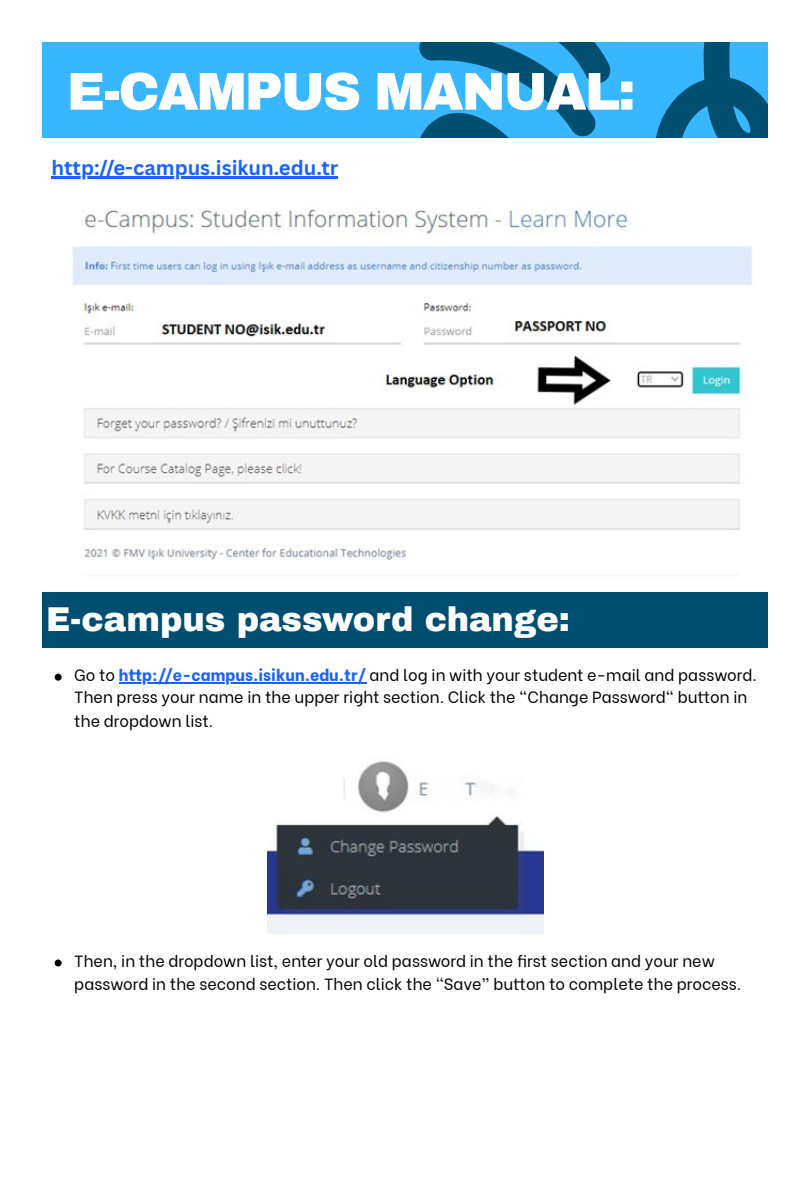
<style>
.page{position:relative;width:810px;height:1181px;background:#fff}
.page>*{position:absolute;margin:0;border:0;box-sizing:border-box;transform-origin:0 0}
.t1{font:900 53.1px "Archivo";letter-spacing:-.04em;color:#fff}
.t2{font:900 33.6px "Archivo";color:#fff}
.t3{font:700 20.25px "Canva Sans";color:#1a62ff}
.t4{font:16.2px/22.6px "Be Vietnam";color:#000}
.s1{font-weight:800;color:#1a62ff}
</style>
<div class="page">
<hr style="left:52px;top:176px;width:286px;height:2px;background:#1a62ff">
<div style="left:42px;top:42px;width:726px;height:96px;background:#38b6ff"></div>
<svg style="left:419px;top:42px;width:192px;height:96px"></svg>
<svg style="left:656px;top:42px;width:112px;height:96px"></svg>
<img style="left:72px;top:209px;width:681px;height:351px">
<div style="left:42px;top:592px;width:726px;height:56px;background:#014f70"></div>
<svg style="left:55px;top:673px;width:7px;height:7px"></svg>
<hr style="left:119px;top:682px;width:247px;height:1px;background:#1a62ff">
<img style="left:267px;top:761px;width:277px;height:172px">
<svg style="left:55px;top:959px;width:7px;height:7px"></svg>
<p class="t1" style="left:67px;top:63px;width:570px">E-CAMPUS MANUAL:</p>
<p class="t3" style="left:52px;top:154px;width:288px">http://e-campus.isikun.edu.tr</p>
<p class="t2" style="left:46px;top:601px;width:526px">E-campus password change:</p>
<p class="t4" style="left:74px;top:662px;width:684px">Go to <span class="s1">http://e-campus.isikun.edu.tr/</span> and log in with your student e-mail and password.<br>Then press your name in the upper right section. Click the "Change Password" button in the dropdown list.</p>
<p class="t4" style="left:74px;top:947px;width:668px;line-height:23.2px">Then, in the dropdown list, enter your old password in the first section and your new password in the second section. Then click the “Save” button to complete the process.</p>
</div>
